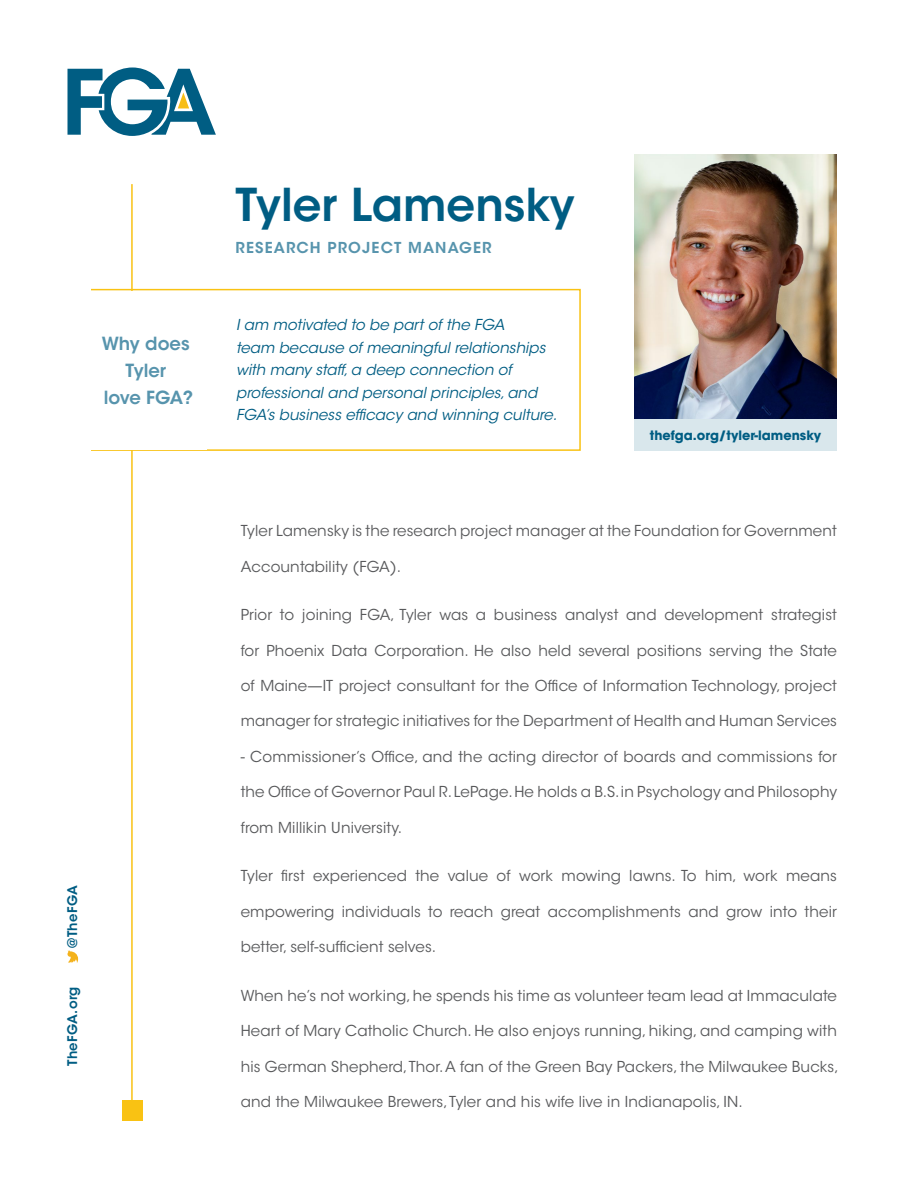
<style>
.page{position:relative;width:918px;height:1188px;background:#fff}
.page>*{position:absolute;margin:0;border:0;box-sizing:border-box;transform-origin:0 0}
.why_love{font:600 45px "ITC Avant Garde Std";color:#005d83}
.why_love-2{font:600 18px/27px "ITC Avant Garde Std";color:#5794ad;text-align:center}
.Body_Text{font:15px "ITC Avant Garde Std";letter-spacing:.01em;color:#58595b}
.why_love_answer{font:italic 15px/22.5px "ITC Avant Garde Std";color:#005d83}
.why_love-3{font:600 15px "ITC Avant Garde Std";letter-spacing:.075em;color:#5794ad}
.t1{font:600 13.2px "ITC Avant Garde Std";letter-spacing:.025em;color:#005d83}
.why_love-4{font:700 12.9px "ITC Avant Garde Std";color:#005d83}
</style>
<div class="page">
<svg style="left:68px;top:68px;width:148px;height:68px"></svg>
<div style="left:122px;top:1100px;width:21px;height:20px;background:#f9c213"></div>
<svg style="left:68px;top:950px;width:10px;height:13px"></svg>
<hr style="left:131px;top:184px;width:2px;height:920px;background:#f9c213">
<div style="left:80px;top:289px;width:501px;height:162px;border:2px solid #f9c213"></div>
<div style="left:62px;top:273px;width:29px;height:202px;background:#fff"></div>
<img style="left:634px;top:154px;width:203px;height:265px">
<div style="left:85px;top:291px;width:122px;height:158px;background:#fff"></div>
<div style="left:634px;top:419px;width:203px;height:32px;background:#d9e7ec"></div>
<p class="why_love-2" style="left:102px;top:330px;width:93px">Why does<br>Tyler<br>love FGA?</p>
<p class="t1" style="left:64px;top:948px;width:64px;rotate:-90deg">@TheFGA</p>
<p class="t1" style="left:64px;top:1066px;width:81px;rotate:-90deg">TheFGA.org</p>
<p class="why_love" style="left:236px;top:176px;width:341px">Tyler Lamensky</p>
<p class="why_love-3" style="left:236px;top:239px;width:258px">RESEARCH PROJECT MANAGER</p>
<p class="why_love_answer" style="left:236px;top:314px;width:323px">I am motivated to be part of the FGA<br>team because of meaningful relationships with many staff, a deep connection of professional and personal principles, and FGA’s business efficacy and winning culture.</p>
<p class="why_love-4" style="left:650px;top:427px;width:173px">thefga.org/tyler-lamensky</p>
<p class="Body_Text" style="left:241px;top:522px;width:598px">Tyler Lamensky is the research project manager at the Foundation for Government</p>
<p class="Body_Text" style="left:241px;top:557px;width:162px">Accountability (FGA).</p>
<p class="Body_Text" style="left:241px;top:606px;width:598px">Prior to joining FGA, Tyler was a business analyst and development strategist</p>
<p class="Body_Text" style="left:241px;top:641px;width:598px">for Phoenix Data Corporation. He also held several positions serving the State</p>
<p class="Body_Text" style="left:241px;top:677px;width:598px">of Maine—IT project consultant for the Office of Information Technology, project</p>
<p class="Body_Text" style="left:241px;top:712px;width:598px">manager for strategic initiatives for the Department of Health and Human Services</p>
<p class="Body_Text" style="left:241px;top:747px;width:598px">- Commissioner’s Office, and the acting director of boards and commissions for</p>
<p class="Body_Text" style="left:241px;top:783px;width:598px">the Office of Governor Paul R. LePage. He holds a B.S. in Psychology and Philosophy</p>
<p class="Body_Text" style="left:241px;top:818px;width:163px">from Millikin University.</p>
<p class="Body_Text" style="left:241px;top:867px;width:598px">Tyler first experienced the value of work mowing lawns. To him, work means</p>
<p class="Body_Text" style="left:241px;top:902px;width:598px">empowering individuals to reach great accomplishments and grow into their</p>
<p class="Body_Text" style="left:241px;top:938px;width:197px">better, self-sufficient selves.</p>
<p class="Body_Text" style="left:241px;top:986px;width:598px">When he’s not working, he spends his time as volunteer team lead at Immaculate</p>
<p class="Body_Text" style="left:241px;top:1022px;width:598px">Heart of Mary Catholic Church. He also enjoys running, hiking, and camping with</p>
<p class="Body_Text" style="left:241px;top:1057px;width:600px">his German Shepherd, Thor. A fan of the Green Bay Packers, the Milwaukee Bucks,</p>
<p class="Body_Text" style="left:241px;top:1092px;width:504px">and the Milwaukee Brewers, Tyler and his wife live in Indianapolis, IN.</p>
</div>
